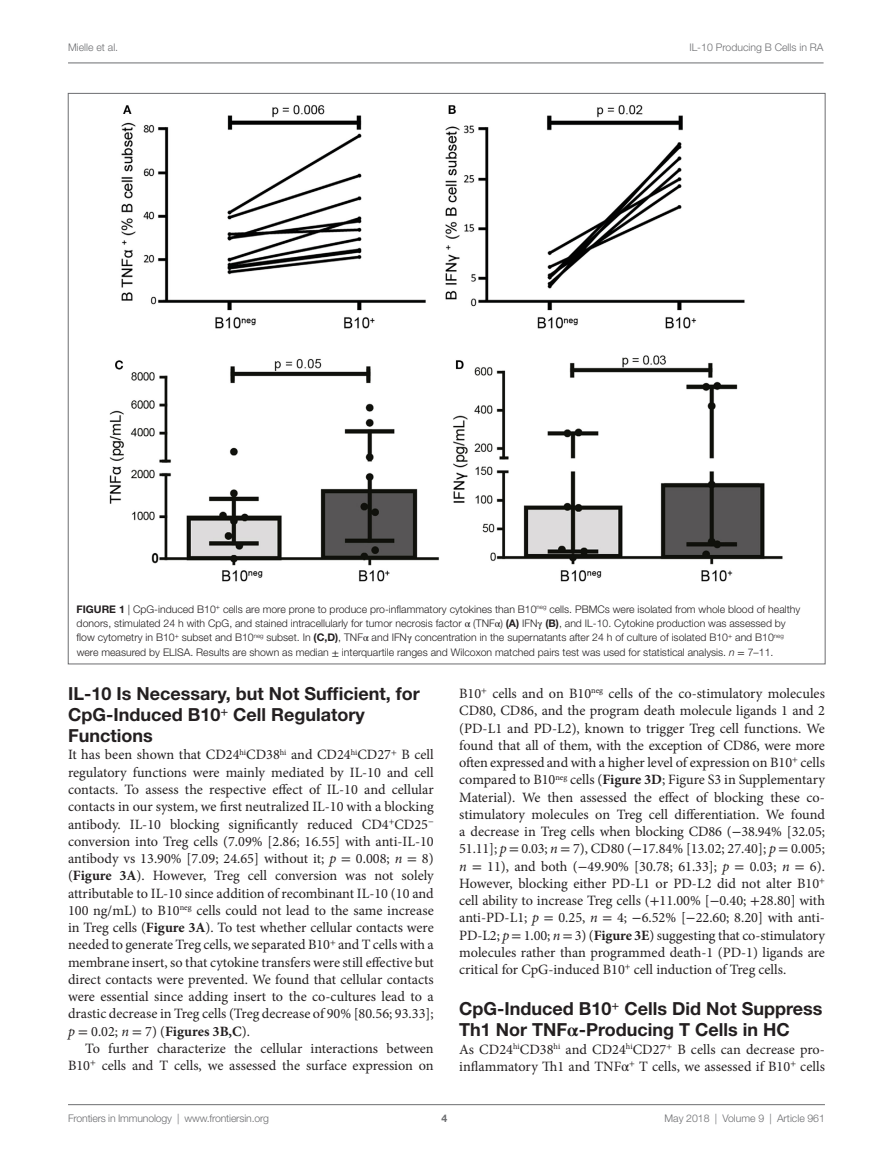
<style>
.page{position:relative;width:893px;height:1170px;background:#fff}
.page>*{position:absolute;margin:0;border:0;box-sizing:border-box;transform-origin:0 0}
.t1{font:700 18px/21px "Helvetica Neue LT Std";color:#231f20}
.t2{font:14.25px/17.2px "Minion Pro";color:#231f20;text-align:justify}
.t3{font:300 10.5px/14.2px "Helvetica Neue LT Std";color:#231f20}
.t4{font:300 10.5px "Helvetica Neue LT Std";color:#6c6d70}
.t5{font:700 10.5px "Helvetica Neue LT Std";color:#6c6d70}
.s1{font-weight:700}
.s2{font-family:"STIX General";font-weight:400}
.s3{font-style:italic}
.s4{font-family:"STIX General"}
</style>
<div class="page">
<img style="left:109px;top:105px;width:674px;height:477px">
<hr style="left:68px;top:63px;width:756px;height:1px;background:#6c6d70">
<hr style="left:68px;top:1104px;width:757px;height:1px;background:#6c6d70">
<p class="t4" style="left:68px;top:41px;width:52px">Mielle et al.</p>
<p class="t4" style="left:689px;top:41px;width:136px">IL-10 Producing B Cells in RA</p>
<p class="t3" style="left:77px;top:601px;width:725px"><span class="s1">Figure 1</span> | CpG-induced B10<sup>+</sup> cells are more prone to produce pro-inflammatory cytokines than B10<sup>neg</sup> cells. PBMCs were isolated from whole blood of healthy donors, stimulated 24 h with CpG, and stained intracellularly for tumor necrosis factor <span class="s2">α</span> (TNF<span class="s2">α</span>) <span class="s1">(A)</span> IFN<span class="s2">γ</span> <span class="s1">(B)</span>, and IL-10. Cytokine production was assessed by flow cytometry in B10<sup>+</sup> subset and B10<sup>neg</sup> subset. In <span class="s1">(C,D)</span>, TNF<span class="s2">α</span> and IFN<span class="s2">γ</span> concentration in the supernatants after 24 h of culture of isolated B10<sup>+</sup> and B10<sup>neg </sup>were measured by ELISA. Results are shown as median <span class="s2">±</span> interquartile ranges and Wilcoxon matched pairs test was used for statistical analysis. <span class="s3">n</span> <span class="s2">=</span> 7–11.</p>
<p class="t1" style="left:68px;top:682px;width:353px">IL-10 Is Necessary, but Not Sufficient, for<br>CpG-Induced B10<sup>+</sup> Cell Regulatory<br>Functions</p>
<p class="t2" style="left:68px;top:746px;width:367px">It has been shown that CD24<sup>hi</sup>CD38<sup>hi</sup> and CD24<sup>hi</sup>CD27<sup>+</sup> B cell regulatory functions were mainly mediated by IL-10 and cell contacts. To assess the respective effect of IL-10 and cellular contacts in our system, we first neutralized IL-10 with a blocking antibody. IL-10 blocking significantly reduced CD4<sup>+</sup>CD25<sup>− </sup>conversion into Treg cells (7.09% [2.86; 16.55] with anti-IL-10 antibody vs 13.90% [7.09; 24.65] without it; <span class="s3">p</span> <span class="s4">=</span> 0.008; <span class="s3">n</span> <span class="s4">=</span> 8) (<span class="s1">Figure 3A</span>). However, Treg cell conversion was not solely attributable to IL-10 since addition of recombinant IL-10 (10 and 100 ng/mL) to B10<sup>neg</sup> cells could not lead to the same increase in Treg cells (<span class="s1">Figure 3A</span>). To test whether cellular contacts were needed to generate Treg cells, we separated B10<sup>+</sup> and T cells with a membrane insert, so that cytokine transfers were still effective but direct contacts were prevented. We found that cellular contacts were essential since adding insert to the co-cultures lead to a drastic decrease in Treg cells (Treg decrease of 90% [80.56; 93.33]; <span class="s3">p</span> <span class="s4">=</span> 0.02; <span class="s3">n</span> <span class="s4">=</span> 7) (<span class="s1">Figures 3B,C</span>).</p>
<p class="t2" style="left:68px;top:1039px;width:367px;text-align:right">To further characterize the cellular interactions between<br>B10<sup>+</sup> cells and T cells, we assessed the surface expression on</p>
<p class="t2" style="left:459px;top:685px;width:367px">B10<sup>+</sup> cells and on B10<sup>neg</sup> cells of the co-stimulatory molecules CD80, CD86, and the program death molecule ligands 1 and 2 (PD-L1 and PD-L2), known to trigger Treg cell functions. We found that all of them, with the exception of CD86, were more often expressed and with a higher level of expression on B10<sup>+</sup> cells compared to B10<sup>neg</sup> cells (<span class="s1">Figure 3D</span>; Figure S3 in Supplementary Material). We then assessed the effect of blocking these co&shy;stimulatory molecules on Treg cell differentiation. We found a decrease in Treg cells when blocking CD86 (<span class="s4">−</span>38.94% [32.05; 51.11]; <span class="s3">p</span> <span class="s4">=</span> 0.03; <span class="s3">n</span> <span class="s4">=</span> 7), CD80 (<span class="s4">−</span>17.84% [13.02; 27.40]; <span class="s3">p</span> <span class="s4">=</span> 0.005; <span class="s3">n</span> <span class="s4">=</span> 11), and both (<span class="s4">−</span>49.90% [30.78; 61.33]; <span class="s3">p</span> <span class="s4">=</span> 0.03; <span class="s3">n</span> <span class="s4">=</span> 6).<br>However, blocking either PD-L1 or PD-L2 did not alter B10<sup>+ </sup>cell ability to increase Treg cells (<span class="s4">+</span>11.00% [<span class="s4">−</span>0.40; <span class="s4">+</span>28.80] with anti-PD-L1; <span class="s3">p</span> <span class="s4">=</span> 0.25, <span class="s3">n</span> <span class="s4">=</span> 4; <span class="s4">−</span>6.52% [<span class="s4">−</span>22.60; 8.20] with anti-PD-L2; <span class="s3">p</span> <span class="s4">=</span> 1.00; <span class="s3">n</span> <span class="s4">=</span> 3) (<span class="s1">Figure 3E</span>) suggesting that co-stimulatory molecules rather than programmed death-1 (PD-1) ligands are critical for CpG-induced B10<sup>+</sup> cell induction of Treg cells.</p>
<p class="t1" style="left:459px;top:997px;width:365px">CpG-Induced B10<sup>+</sup> Cells Did Not Suppress<br>Th1 Nor TNF<span class="s4">α</span>-Producing T Cells in HC</p>
<p class="t2" style="left:459px;top:1040px;width:367px">As CD24<sup>hi</sup>CD38<sup>hi</sup> and CD24<sup>hi</sup>CD27<sup>+</sup> B cells can decrease pro&shy;inflammatory Th1 and TNF<span class="s4">α</span><sup>+</sup> T cells, we assessed if B10<sup>+</sup> cells</p>
<p class="t4" style="left:68px;top:1111px;width:203px">Frontiers in Immunology | www.frontiersin.org</p>
<p class="t4" style="left:665px;top:1111px;width:162px">May 2018 | Volume 9 | Article 961</p>
<p class="t5" style="left:441px;top:1111px;width:7px">4</p>
</div>
